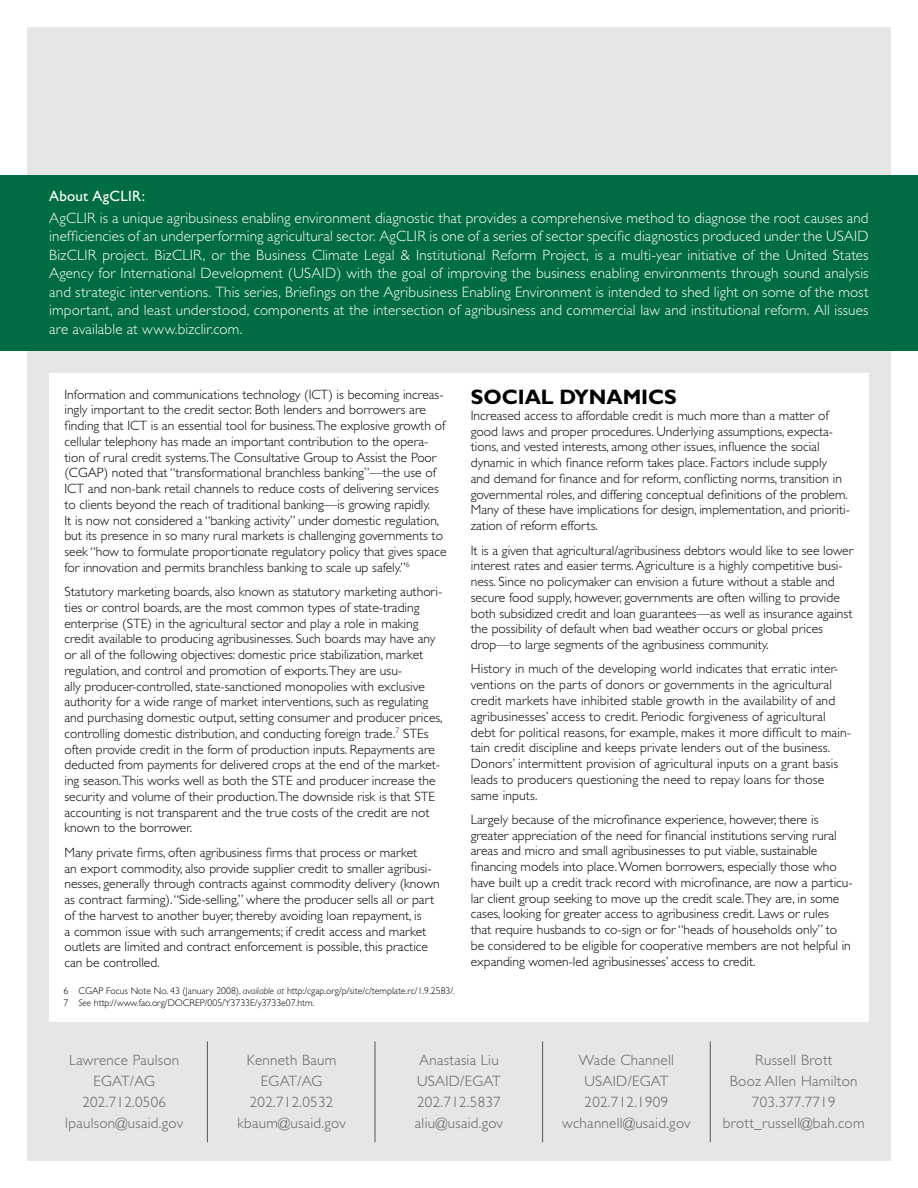
<style>
.page{position:relative;width:918px;height:1188px;background:#fff}
.page>*{position:absolute;margin:0;border:0;box-sizing:border-box;transform-origin:0 0}
.t1{font:700 21px "Gill Sans";letter-spacing:-.005em;color:#000}
.t2{font:300 15px/18.5px "Gill Sans";letter-spacing:.01em;color:#fff;text-align:justify}
.t3{font:300 15px/21px "Gill Sans";letter-spacing:.02em;color:#5f6062;text-align:center}
.t4{font:15px "Gill Sans";letter-spacing:.015em;color:#fff}
.t5{font:300 13.5px/15.8px "Gill Sans";color:#000}
.t6{font:300 9.75px/12px "Gill Sans";color:#000}
.s1{font-style:italic}
</style>
<div class="page">
<div style="left:27px;top:27px;width:864px;height:1134px;background:#e5e6e6"></div>
<div style="left:0;top:176px;width:918px;height:175px;background:#006c41"></div>
<div style="left:49px;top:373px;width:820px;height:649px;background:#fff"></div>
<hr style="left:207px;top:1041px;width:1px;height:101px;background:#5f6062">
<hr style="left:710px;top:1041px;width:1px;height:101px;background:#5f6062">
<hr style="left:542px;top:1041px;width:1px;height:101px;background:#5f6062">
<hr style="left:375px;top:1041px;width:1px;height:101px;background:#5f6062">
<p class="t4" style="left:49px;top:187px;width:97px">About AgCLIR:</p>
<p class="t2" style="left:49px;top:209px;width:821px">AgCLIR is a unique agribusiness enabling environment diagnostic that provides a comprehensive method to diagnose the root causes and inefficiencies of an underperforming agricultural sector. AgCLIR is one of a series of sector specific diagnostics produced under the USAID BizCLIR project. BizCLIR, or the Business Climate Legal &amp; Institutional Reform Project, is a multi-year initiative of the United States Agency for International Development (USAID) with the goal of improving the business enabling environments through sound analysis and strategic interventions. This series, Briefings on the Agribusiness Enabling Environment is intended to shed light on some of the most important, and least understood, components at the intersection of agribusiness and commercial law and institutional reform. All issues are available at www.bizclir.com.</p>
<p class="t5" style="left:64px;top:386px;width:383px">Information and communications technology (ICT) is becoming increas&shy;ingly important to the credit sector. Both lenders and borrowers are finding that ICT is an essential tool for business.The explosive growth of cellular telephony has made an important contribution to the opera&shy;tion of rural credit systems.The Consultative Group to Assist the Poor (CGAP) noted that “transformational branchless banking”—the use of ICT and non-bank retail channels to reduce costs of delivering services to clients beyond the reach of traditional banking—is growing rapidly.<br>It is now not considered a “banking activity” under domestic regulation, but its presence in so many rural markets is challenging governments to seek “how to formulate proportionate regulatory policy that gives space for innovation and permits branchless banking to scale up safely.”<sup>6</sup></p>
<p class="t5" style="left:64px;top:584px;width:380px">Statutory marketing boards, also known as statutory marketing authori&shy;ties or control boards, are the most common types of state-trading enterprise (STE) in the agricultural sector and play a role in making credit available to producing agribusinesses. Such boards may have any or all of the following objectives: domestic price stabilization, market regulation, and control and promotion of exports.They are usu-<br>ally producer-controlled, state-sanctioned monopolies with exclusive authority for a wide range of market interventions, such as regulating and purchasing domestic output, setting consumer and producer prices, controlling domestic distribution, and conducting foreign trade.<sup>7</sup> STEs often provide credit in the form of production inputs. Repayments are deducted from payments for delivered crops at the end of the market&shy;ing season.This works well as both the STE and producer increase the security and volume of their production.The downside risk is that STE accounting is not transparent and the true costs of the credit are not known to the borrower.</p>
<p class="t5" style="left:65px;top:845px;width:377px">Many private firms, often agribusiness firms that process or market<br>an export commodity, also provide supplier credit to smaller agribusi&shy;nesses, generally through contracts against commodity delivery (known as contract farming).“Side-selling,” where the producer sells all or part of the harvest to another buyer, thereby avoiding loan repayment, is<br>a common issue with such arrangements; if credit access and market outlets are limited and contract enforcement is possible, this practice can be controlled.</p>
<p class="t6" style="left:63px;top:985px;width:393px">6 CGAP Focus Note No. 43 (January 2008), <span class="s1">available at</span> http:/cgap.org/p/site/c/template.rc/1.9.2583/.<br>7 <span class="s1">See</span> http://www.fao.org/DOCREP/005/Y3733E/y3733e07.htm.</p>
<h1 class="t1" style="left:471px;top:385px;width:208px">SOC IAL DYNAMICS</h1>
<p class="t5" style="left:471px;top:408px;width:381px">Increased access to affordable credit is much more than a matter of good laws and proper procedures. Underlying assumptions, expecta&shy;tions, and vested interests, among other issues, influence the social dynamic in which finance reform takes place. Factors include supply<br>and demand for finance and for reform, conflicting norms, transition in governmental roles, and differing conceptual definitions of the problem.<br>Many of these have implications for design, implementation, and prioriti&shy;zation of reform efforts.</p>
<p class="t5" style="left:471px;top:542px;width:384px">It is a given that agricultural/agribusiness debtors would like to see lower interest rates and easier terms. Agriculture is a highly competitive busi&shy;ness. Since no policymaker can envision a future without a stable and secure food supply, however, governments are often willing to provide both subsidized credit and loan guarantees—as well as insurance against the possibility of default when bad weather occurs or global prices drop—to large segments of the agribusiness community.</p>
<p class="t5" style="left:471px;top:661px;width:382px">History in much of the developing world indicates that erratic inter&shy;ventions on the parts of donors or governments in the agricultural credit markets have inhibited stable growth in the availability of and agribusinesses’ access to credit. Periodic forgiveness of agricultural debt for political reasons, for example, makes it more difficult to main&shy;tain credit discipline and keeps private lenders out of the business.<br>Donors’ intermittent provision of agricultural inputs on a grant basis leads to producers questioning the need to repay loans for those same inputs.</p>
<p class="t5" style="left:471px;top:812px;width:383px">Largely because of the microfinance experience, however, there is greater appreciation of the need for financial institutions serving rural areas and micro and small agribusinesses to put viable, sustainable financing models into place. Women borrowers, especially those who have built up a credit track record with microfinance, are now a particu&shy;lar client group seeking to move up the credit scale.They are, in some cases, looking for greater access to agribusiness credit. Laws or rules that require husbands to co-sign or for “heads of households only” to be considered to be eligible for cooperative members are not helpful in expanding women-led agribusinesses’ access to credit.</p>
<p class="t3" style="left:65px;top:1050px;width:119px">Lawrence Paulson<br>EGAT/AG<br>202.712.0506 lpaulson@usaid.gov</p>
<p class="t3" style="left:237px;top:1050px;width:110px">Kenneth Baum<br>EGAT/AG<br>202.712.0532 kbaum@usaid.gov</p>
<p class="t3" style="left:415px;top:1050px;width:90px;text-align:left">Anastasia Liu<br>USAID/EGAT<br>202.712.5837 aliu@usaid.gov</p>
<p class="t3" style="left:562px;top:1050px;width:130px">Wade Channell<br>USAID/EGAT<br>202.712.1909 wchannell@usaid.gov</p>
<p class="t3" style="left:723px;top:1050px;width:143px">Russell Brott<br>Booz Allen Hamilton<br>703.377.7719 brott_russell@bah.com</p>
</div>
